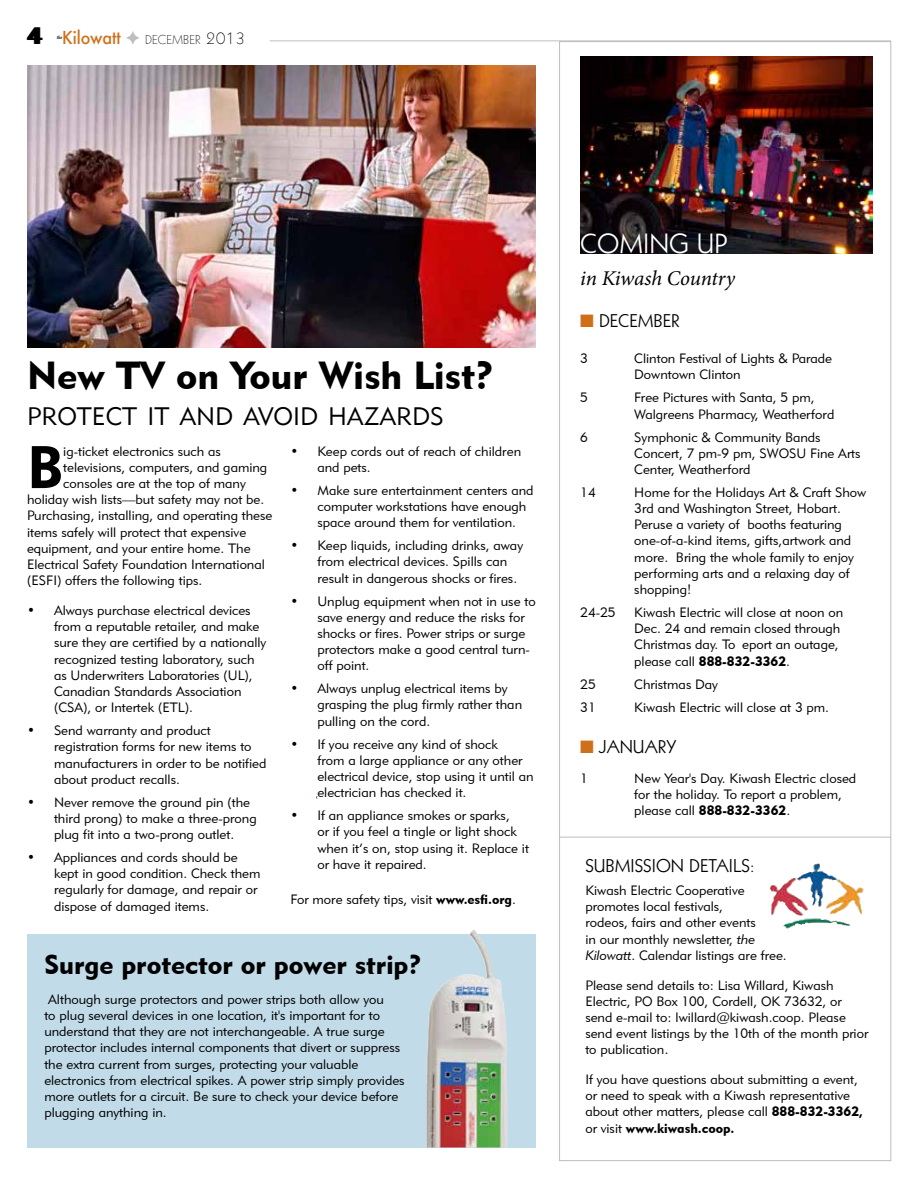
<style>
.page{position:relative;width:918px;height:1188px;background:#fff}
.page>*{position:absolute;margin:0;border:0;box-sizing:border-box;transform-origin:0 0}
.t1{font:59.25px "Geometric 415 BT Black A";color:#000}
.t2{font:39px "Geometric 415 BT Black A";color:#000}
.t3{font:27px "Geometric 415 BT Black A";color:#000}
.t4{font:27px "Geometric 231 BT Roman C";color:#fff}
.t5{font:25.2px "Geometric 415 BT Lite A";color:#000}
.t6{font:24px "Geometric";color:#000}
.t7{font:italic 21px "Minion Pro";letter-spacing:-.01em;color:#000}
.t8{font:18px "Geometric 231 BT Roman C";color:#000}
.t9{font:500 17.55px "Futura";color:#d06f1a;scale:.92 1}
.t10{font:13.5px/16.2px "Geometric 415 BT Lite A";color:#000}
.t11{font:13.5px "Geometric 415 BT Black A";color:#000}
.t12{font:12.6px "Geometric 231 BT Light C";color:#000}
.t13{font:italic 700 condensed 5.1px "Minion Pro";color:#000;scale:.92 1}
.s1{font-size:18px}
.s2{font-family:"Geometric 415 BT Black A"}
.s3{color:#d06f1a}
.s4{font-family:"Geometric 415 BT Lite A"}
.s5{font-family:"Geometric 415 BT Lite Italic A"}
.s6{font-family:"Times"}
</style>
<div class="page">
<img style="left:580px;top:56px;width:293px;height:198px">
<hr style="left:270px;top:40px;width:621px;height:1px;background:#bcbec0">
<hr style="left:560px;top:837px;width:331px;height:1px;background:#bcbec0">
<img style="left:769px;top:864px;width:47px;height:52px">
<div style="left:27px;top:934px;width:509px;height:214px;background:#c2dbe8"></div>
<img style="left:27px;top:65px;width:509px;height:282px">
<img style="left:426px;top:929px;width:82px;height:219px">
<h3 class="t6" style="left:27px;top:25px;width:18px">4</h3>
<p class="t13" style="left:57px;top:34px;width:8px">the</p>
<p class="t9" style="left:62px;top:26px;width:65px">Kilowatt</p>
<p class="t12" style="left:145px;top:32px;width:102px">DECEMBER <span class="s1">2013</span></p>
<h2 class="t2" style="left:27px;top:351px;width:469px">New TV on Your Wish List?</h2>
<h3 class="t5" style="left:27px;top:400px;width:418px">PROTECT IT AND AVOID HAZARDS</h3>
<h1 class="t1" style="left:27px;top:431px;width:38px">B</h1>
<p class="t10" style="left:63px;top:443px;width:159px">ig-ticket electronics such as</p>
<p class="t10" style="left:317px;top:443px;width:205px;text-indent:-27px">• Keep cords out of reach of children and pets.</p>
<p class="t10" style="left:317px;top:482px;width:218px;text-indent:-27px">• Make sure entertainment centers and computer workstations have enough space around them for ventilation.</p>
<p class="t10" style="left:317px;top:537px;width:207px;text-indent:-27px">• Keep liquids, including drinks, away from electrical devices. Spills can result in dangerous shocks or fires.</p>
<p class="t10" style="left:317px;top:593px;width:220px;text-indent:-27px">• Unplug equipment when not in use to save energy and reduce the risks for shocks or fires. Power strips or surge protectors make a good central turn&shy;off point.</p>
<p class="t10" style="left:317px;top:680px;width:206px;text-indent:-27px">• Always unplug electrical items by grasping the plug firmly rather than pulling on the cord.</p>
<p class="t10" style="left:317px;top:736px;width:218px;text-indent:-27px">• If you receive any kind of shock<br>from a large appliance or any other electrical device, stop using it until an electrician has checked it.</p>
<p class="t10" style="left:317px;top:807px;width:213px;text-indent:-27px">• If an appliance smokes or sparks,<br>or if you feel a tingle or light shock when it’s on, stop using it. Replace it or have it repaired.</p>
<p class="t10" style="left:290px;top:891px;width:227px">For more safety tips, visit <span class="s2">www.esfi.org</span>.</p>
<p class="t10" style="left:63px;top:459px;width:206px">televisions, computers, and gaming</p>
<p class="t10" style="left:63px;top:475px;width:184px">consoles are at the top of many</p>
<p class="t10" style="left:27px;top:491px;width:239px">holiday wish lists—but safety may not be.</p>
<p class="t10" style="left:27px;top:507px;width:247px">Purchasing, installing, and operating these</p>
<p class="t10" style="left:27px;top:524px;width:221px">items safely will protect that expensive</p>
<p class="t10" style="left:27px;top:540px;width:225px">equipment, and your entire home. The</p>
<p class="t10" style="left:27px;top:556px;width:239px">Electrical Safety Foundation International</p>
<p class="t10" style="left:27px;top:572px;width:177px">(ESFI) offers the following tips.</p>
<p class="t10" style="left:54px;top:602px;width:214px;text-indent:-27px">• Always purchase electrical devices from a reputable retailer, and make sure they are certified by a nationally recognized testing laboratory, such as Underwriters Laboratories (UL), Canadian Standards Association (CSA), or Intertek (ETL).</p>
<p class="t10" style="left:54px;top:722px;width:214px;text-indent:-27px">• Send warranty and product registration forms for new items to manufacturers in order to be notified about product recalls.</p>
<p class="t10" style="left:54px;top:794px;width:204px;text-indent:-27px">• Never remove the ground pin (the third prong) to make a three-prong plug fit into a two-prong outlet.</p>
<p class="t10" style="left:54px;top:849px;width:208px;text-indent:-27px">• Appliances and cords should be kept in good condition. Check them regularly for damage, and repair or dispose of damaged items.</p>
<h3 class="t3" style="left:44px;top:948px;width:379px">Surge protector or power strip?</h3>
<p class="t10" style="left:44px;top:991px;width:362px">Although surge protectors and power strips both allow you<br>to plug several devices in one location, it's important for to understand that they are not interchangeable. A true surge protector includes internal components that divert or suppress the extra current from surges, protecting your valuable electronics from electrical spikes. A power strip simply provides more outlets for a circuit. Be sure to check your device before plugging anything in.</p>
<h3 class="t4" style="left:580px;top:226px;width:149px">COMING UP</h3>
<h3 class="t7" style="left:580px;top:264px;width:156px">in Kiwash Country</h3>
<h3 class="t8" style="left:580px;top:309px;width:101px"><span class="s3">■</span> DECEMBER</h3>
<p class="t10" style="left:580px;top:350px;width:9px">3</p>
<p class="t10" style="left:634px;top:350px;width:199px">Clinton Festival of Lights &amp; Parade<br>Downtown Clinton</p>
<p class="t10" style="left:580px;top:389px;width:9px">5</p>
<p class="t10" style="left:634px;top:389px;width:202px">Free Pictures with Santa, 5 pm,<br>Walgreens Pharmacy, Weatherford</p>
<p class="t10" style="left:580px;top:429px;width:9px">6</p>
<p class="t10" style="left:634px;top:429px;width:228px">Symphonic &amp; Community Bands<br>Concert, 7 pm-9 pm, SWOSU Fine Arts<br>Center, Weatherford</p>
<p class="t10" style="left:580px;top:484px;width:17px">14</p>
<p class="t10" style="left:634px;top:484px;width:234px">Home for the Holidays Art &amp; Craft Show 3rd and Washington Street, Hobart.<br>Peruse a variety of booths featuring one-of-a-kind items, gifts,artwork and more. Bring the whole family to enjoy performing arts and a relaxing day of shopping!</p>
<p class="t10" style="left:580px;top:604px;width:37px">24-25</p>
<p class="t10" style="left:634px;top:604px;width:210px">Kiwash Electric will close at noon on<br>Dec. 24 and remain closed through<br>Christmas day. To eport an outage,</p>
<p class="t11" style="left:634px;top:653px;width:157px"><span class="s4">please call</span> 888-832-3362<span class="s4">.</span></p>
<p class="t10" style="left:580px;top:676px;width:17px">25</p>
<p class="t10" style="left:634px;top:676px;width:85px">Christmas Day</p>
<p class="t10" style="left:580px;top:699px;width:17px">31</p>
<p class="t10" style="left:634px;top:699px;width:196px">Kiwash Electric will close at 3 pm.</p>
<h3 class="t8" style="left:580px;top:735px;width:98px"><span class="s3">■</span> JANUARY</h3>
<p class="t10" style="left:580px;top:770px;width:9px">1</p>
<p class="t10" style="left:634px;top:770px;width:224px">New Year's Day. Kiwash Electric closed for the holiday. To report a problem,</p>
<p class="t11" style="left:634px;top:802px;width:157px"><span class="s4">please call</span> 888-832-3362<span class="s4">.</span></p>
<h3 class="t8" style="left:585px;top:854px;width:171px">SUBMISSION DETAILS:</h3>
<p class="t10" style="left:585px;top:882px;width:203px">Kiwash Electric Cooperative promotes local festivals,<br>rodeos, fairs and other events<br>in our monthly newsletter, <span class="s5">the<br>Kilowatt</span>. Calendar listings are free.</p>
<p class="t10" style="left:585px;top:977px;width:284px">Please send details to: Lisa Willard, Kiwash Electric, PO Box 100, Cordell, OK 73632, or send e-mail to: lwillard@kiwash.coop. Please send event listings by the 10th of the month prior to publication<span class="s6">.</span></p>
<p class="t10" style="left:585px;top:1071px;width:279px">If you have questions about submitting a event, or need to speak with a Kiwash representative about other matters, please call <span class="s2">888-832-3362,</span></p>
<p class="t11" style="left:585px;top:1120px;width:151px"><span class="s4">or visit</span> www.kiwash.coop.</p>
</div>
